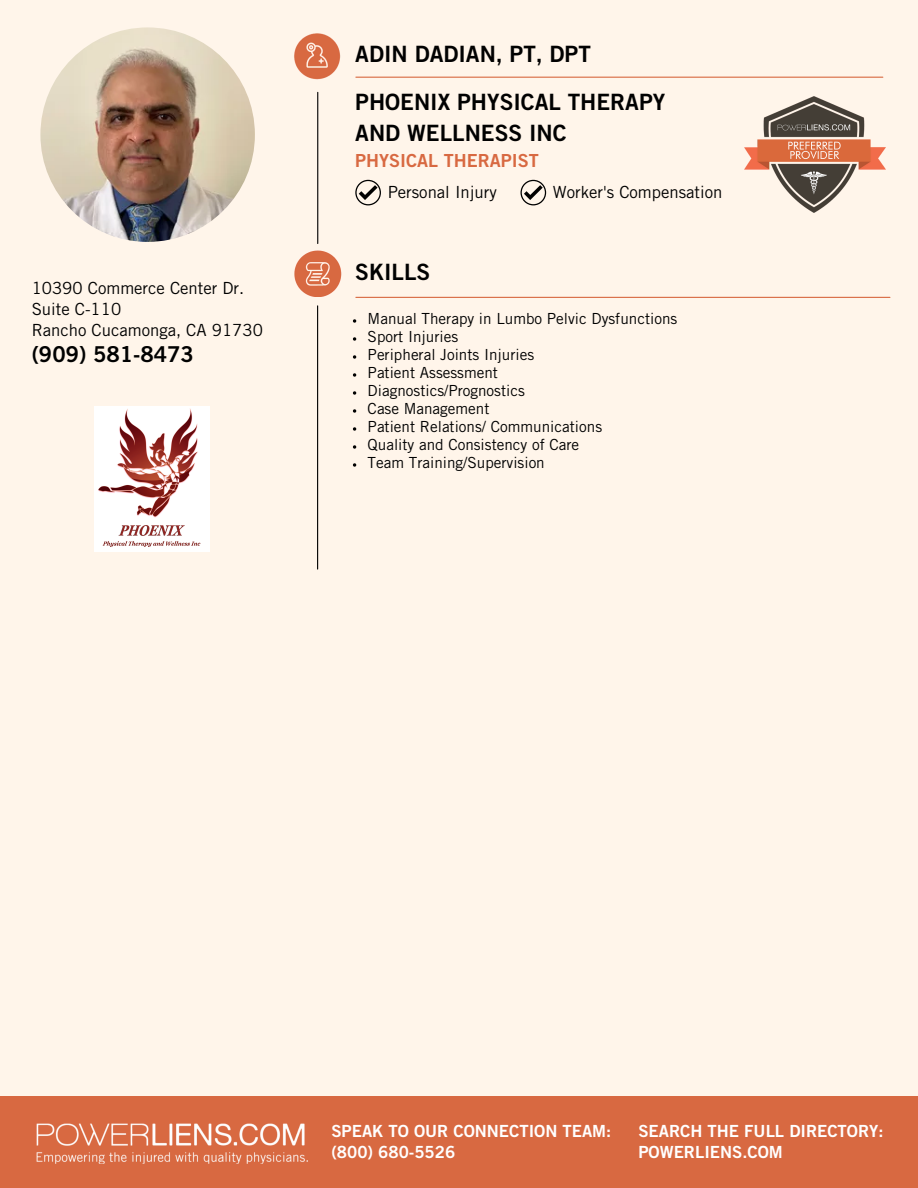
<style>
.page{position:relative;width:918px;height:1188px;background:#fff5ea}
.page>*{position:absolute;margin:0;border:0;box-sizing:border-box;transform-origin:0 0}
.t1{font:22.5px/31.5px "Trade Gothic LT Std Bd 2";color:#010101}
.t2{font:21.9px "Trade Gothic LT Std Bd 2";color:#010101}
.t3{font:18px "Trade Gothic LT Std Bd 2";color:#d86941}
.t4{font:16.8px/21.3px "Trade Gothic LT Std";color:#010101}
.t5{font:16.8px/21.3px "Trade Gothic LT Std Bd 2";color:#fff}
.t6{font:15.3px "Trade Gothic LT Std";color:#010101}
</style>
<div class="page">
<div style="left:0;top:1096px;width:918px;height:92px;background:#d86941"></div>
<img style="left:294px;top:33px;width:47px;height:47px">
<hr style="left:356px;top:77px;width:527px;height:1px;background:#d86941">
<img style="left:36px;top:1123px;width:272px;height:41px">
<img style="left:745px;top:96px;width:140px;height:116px">
<svg style="left:355px;top:180px;width:26px;height:25px"></svg>
<svg style="left:521px;top:180px;width:25px;height:25px"></svg>
<img style="left:40px;top:27px;width:215px;height:215px;border-radius:50%">
<img style="left:294px;top:251px;width:48px;height:46px">
<hr style="left:356px;top:297px;width:534px;height:1px;background:#d86941">
<hr style="left:317px;top:306px;width:1px;height:263px;background:#010101">
<svg style="left:353px;top:319px;width:3px;height:4px"></svg>
<svg style="left:353px;top:337px;width:3px;height:4px"></svg>
<svg style="left:353px;top:355px;width:3px;height:4px"></svg>
<svg style="left:353px;top:373px;width:3px;height:4px"></svg>
<svg style="left:353px;top:391px;width:3px;height:4px"></svg>
<svg style="left:353px;top:409px;width:3px;height:4px"></svg>
<svg style="left:353px;top:427px;width:3px;height:4px"></svg>
<svg style="left:353px;top:445px;width:3px;height:4px"></svg>
<svg style="left:353px;top:463px;width:3px;height:4px"></svg>
<img style="left:94px;top:407px;width:116px;height:145px">
<hr style="left:317px;top:92px;width:1px;height:152px;background:#010101">
<p class="t4" style="left:32px;top:279px;width:233px">10390 Commerce Center Dr.<br>Suite C-110<br>Rancho Cucamonga, CA 91730</p>
<p class="t2" style="left:32px;top:346px;width:164px">(909) 581-8473</p>
<h3 class="t1" style="left:355px;top:41px;width:237px">ADIN DADIAN, PT, DPT</h3>
<h2 class="t1" style="left:355px;top:89px;width:311px">PHOENIX PHYSICAL THERAPY<br>AND WELLNESS INC</h2>
<p class="t3" style="left:355px;top:154px;width:185px">PHYSICAL THERAPIST</p>
<p class="t4" style="left:388px;top:184px;width:111px">Personal Injury</p>
<h3 class="t4" style="left:553px;top:184px;width:171px">Worker's Compensation</h3>
<p class="t1" style="left:355px;top:260px;width:77px">SKILLS</p>
<p class="t6" style="left:368px;top:313px;width:311px">Manual Therapy in Lumbo Pelvic Dysfunctions</p>
<h1 class="t6" style="left:368px;top:331px;width:92px">Sport Injuries</h1>
<p class="t6" style="left:368px;top:349px;width:168px">Peripheral Joints Injuries</p>
<p class="t6" style="left:368px;top:367px;width:132px">Patient Assessment</p>
<p class="t6" style="left:368px;top:385px;width:159px">Diagnostics/Prognostics</p>
<p class="t6" style="left:368px;top:403px;width:123px">Case Management</p>
<p class="t6" style="left:368px;top:421px;width:236px">Patient Relations/ Communications</p>
<p class="t6" style="left:368px;top:439px;width:213px">Quality and Consistency of Care</p>
<p class="t6" style="left:368px;top:457px;width:179px">Team Training/Supervision</p>
<p class="t5" style="left:331px;top:1122px;width:281px">SPEAK TO OUR CONNECTION TEAM: (800) 680-5526</p>
<h1 class="t5" style="left:638px;top:1122px;width:247px">SEARCH THE FULL DIRECTORY:<br>POWERLIENS.COM</h1>
</div>
